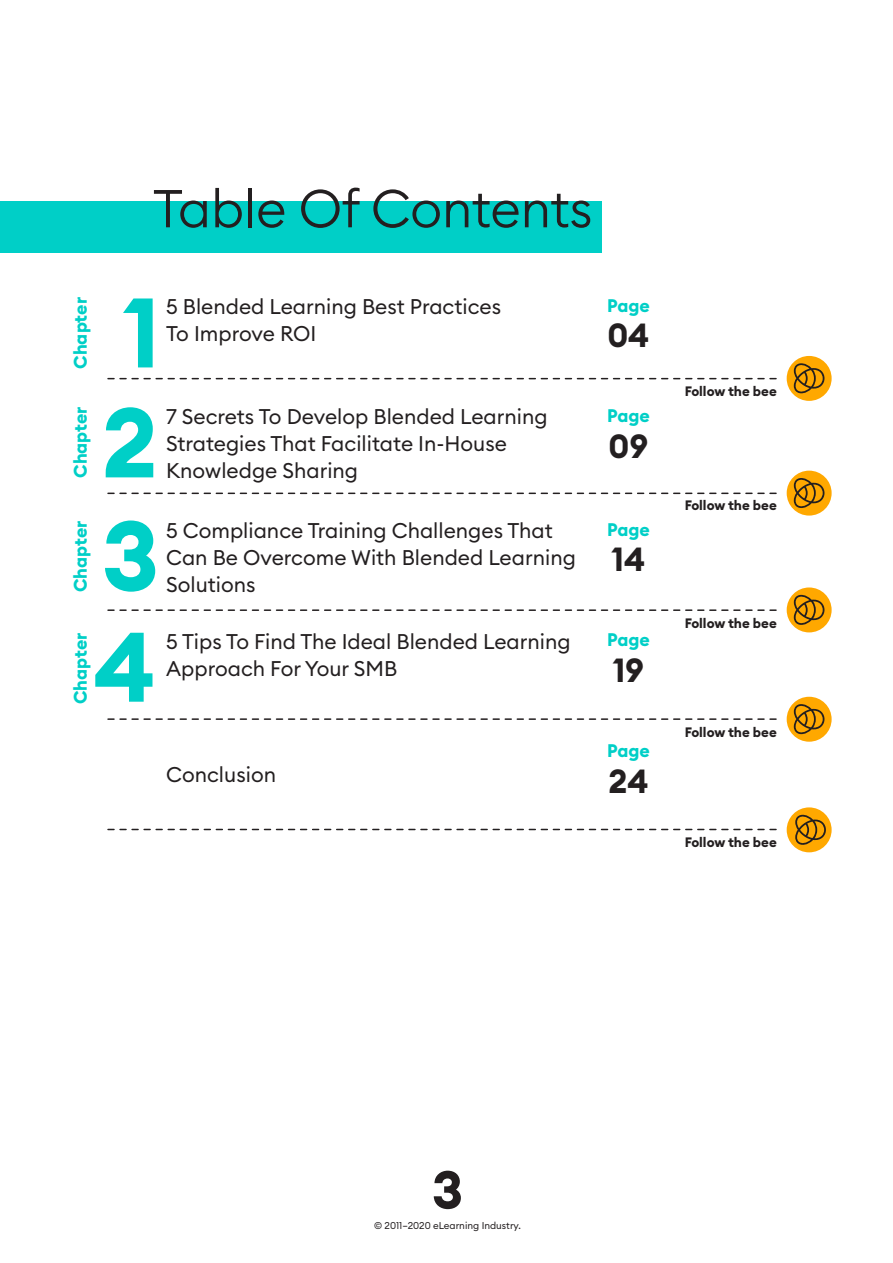
<style>
.page{position:relative;width:893px;height:1263px;background:#fff}
.page>*{position:absolute;margin:0;border:0;box-sizing:border-box;transform-origin:0 0}
.t1{font:700 97.05px "Euclid Circular B";color:#00cfc7}
.t2{font:300 52.5px "Euclid Circular B";letter-spacing:-.01em;color:#231f20}
.t3{font:700 52.5px "Euclid Circular B";color:#231f20}
.t4{font:700 33px "Euclid Circular B";color:#231f20}
.t5{font:21px/27px "Euclid Circular B";color:#231f20}
.t6{font:700 18px "Euclid Circular B";color:#00cfc7}
.t7{font:700 13.5px "Euclid Circular B";color:#231f20}
.t8{font:9.75px "Euclid Circular B";color:#231f20}
</style>
<div class="page">
<div style="left:787px;top:356px;width:45px;height:45px;background:#ffa800;border-radius:50%"></div>
<div style="left:787px;top:471px;width:45px;height:45px;background:#ffa800;border-radius:50%"></div>
<div style="left:787px;top:587px;width:45px;height:45px;background:#ffa800;border-radius:50%"></div>
<div style="left:787px;top:697px;width:45px;height:45px;background:#ffa800;border-radius:50%"></div>
<svg style="left:794px;top:363px;width:30px;height:31px"></svg>
<svg style="left:794px;top:476px;width:30px;height:32px"></svg>
<svg style="left:794px;top:593px;width:30px;height:32px"></svg>
<svg style="left:794px;top:704px;width:30px;height:31px"></svg>
<div style="left:787px;top:807px;width:45px;height:45px;background:#ffa800;border-radius:50%"></div>
<svg style="left:795px;top:813px;width:31px;height:33px"></svg>
<div style="left:0;top:201px;width:601px;height:51px;background:#00cfc7"></div>
<svg style="left:108px;top:378px;width:668px;height:1px"></svg>
<svg style="left:108px;top:493px;width:668px;height:1px"></svg>
<svg style="left:108px;top:609px;width:668px;height:2px"></svg>
<svg style="left:108px;top:718px;width:668px;height:2px"></svg>
<svg style="left:108px;top:829px;width:668px;height:1px"></svg>
<p class="t2" style="left:153px;top:175px;width:441px">Table Of Contents</p>
<p class="t6" style="left:69px;top:369px;width:73px;rotate:-90deg">Chapter</p>
<p class="t6" style="left:607px;top:294px;width:44px">Page</p>
<p class="t5" style="left:166px;top:293px;width:337px">5 Blended Learning Best Practices<br>To Improve ROI</p>
<p class="t1" style="left:123px;top:270px;width:38px">1</p>
<p class="t1" style="left:102px;top:380px;width:58px">2</p>
<p class="t4" style="left:607px;top:314px;width:44px">04</p>
<p class="t6" style="left:69px;top:478px;width:73px;rotate:-90deg">Chapter</p>
<p class="t5" style="left:166px;top:402px;width:383px">7 Secrets To Develop Blended Learning<br>Strategies That Facilitate In-House<br>Knowledge Sharing</p>
<p class="t5" style="left:166px;top:517px;width:411px">5 Compliance Training Challenges That<br>Can Be Overcome With Blended Learning<br>Solutions</p>
<p class="t6" style="left:607px;top:404px;width:44px">Page</p>
<p class="t4" style="left:609px;top:425px;width:41px">09</p>
<p class="t1" style="left:102px;top:493px;width:59px">3</p>
<p class="t6" style="left:69px;top:592px;width:73px;rotate:-90deg">Chapter</p>
<p class="t6" style="left:607px;top:517px;width:44px">Page</p>
<p class="t4" style="left:612px;top:538px;width:35px">14</p>
<p class="t1" style="left:94px;top:605px;width:64px">4</p>
<p class="t6" style="left:69px;top:704px;width:73px;rotate:-90deg">Chapter</p>
<p class="t5" style="left:166px;top:627px;width:406px">5 Tips To Find The Ideal Blended Learning<br>Approach For Your SMB</p>
<p class="t5" style="left:166px;top:761px;width:111px">Conclusion</p>
<p class="t6" style="left:607px;top:628px;width:44px">Page</p>
<p class="t4" style="left:613px;top:649px;width:33px">19</p>
<p class="t6" style="left:607px;top:739px;width:44px">Page</p>
<p class="t4" style="left:608px;top:759px;width:42px">24</p>
<p class="t7" style="left:685px;top:382px;width:94px">Follow the bee</p>
<p class="t7" style="left:685px;top:497px;width:94px">Follow the bee</p>
<p class="t7" style="left:685px;top:614px;width:94px">Follow the bee</p>
<p class="t7" style="left:685px;top:723px;width:94px">Follow the bee</p>
<p class="t7" style="left:685px;top:834px;width:94px">Follow the bee</p>
<h2 class="t3" style="left:432px;top:1156px;width:32px">3</h2>
<p class="t8" style="left:374px;top:1219px;width:148px">© 2011–2020 eLearning Industry.</p>
</div>
